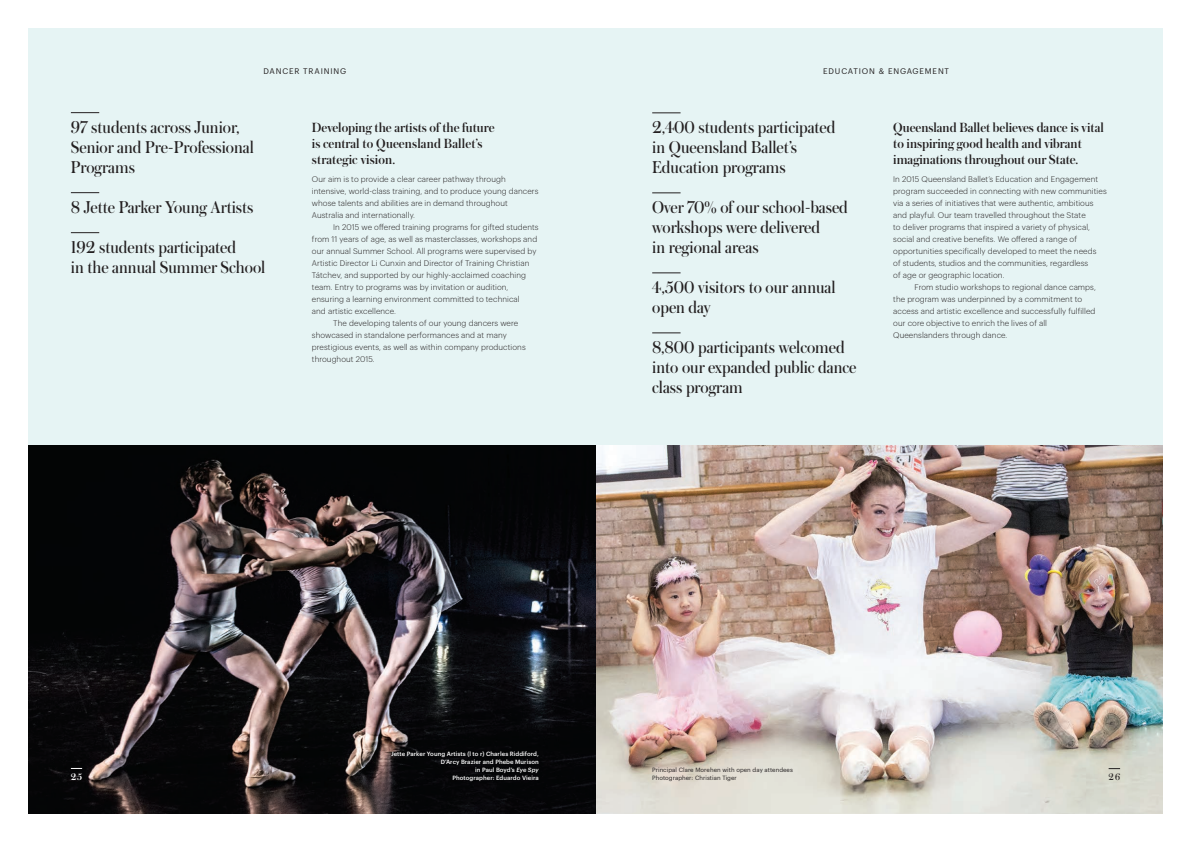
<style>
.page{position:relative;width:1191px;height:842px;background:#fff}
.page>*{position:absolute;margin:0;border:0;box-sizing:border-box;transform-origin:0 0}
.Body_Heading{font:18px/20px "Austin Cyr";color:#231f20}
.Table_Heading{font:500 14px/16px "Austin Cyr";color:#231f20}
.Page_Number{font:500 10px "Austin Cyr";color:#fff}
.t1{font:10px "Austin Cyr";color:#231f20}
.Body_Copy{font:300 8px/12px "Graphik";letter-spacing:.01em;color:#231f20}
.Page_Title{font:8px "Graphik";letter-spacing:.105em;color:#231f20}
.Folio{font:500 6px/8px "Graphik";letter-spacing:.01em;color:#fff;text-align:right}
.Folio-2{font:6px/8px "Graphik";letter-spacing:.01em;color:#231f20}
.s1{font-style:italic}
</style>
<div class="page">
<div style="left:28px;top:28px;width:1134px;height:786px;background:#e6f4f4"></div>
<img style="left:28px;top:445px;width:1134px;height:369px">
<svg style="left:1108px;top:768px;width:12px;height:1px"></svg>
<svg style="left:71px;top:112px;width:28px;height:1px"></svg>
<svg style="left:71px;top:192px;width:28px;height:1px"></svg>
<svg style="left:71px;top:232px;width:28px;height:1px"></svg>
<svg style="left:652px;top:113px;width:28px;height:1px"></svg>
<svg style="left:652px;top:193px;width:28px;height:1px"></svg>
<svg style="left:652px;top:273px;width:28px;height:1px"></svg>
<svg style="left:652px;top:333px;width:28px;height:1px"></svg>
<p class="Page_Title" style="left:263px;top:65px;width:84px">DANCER TRAINING</p>
<p class="Page_Title" style="left:823px;top:65px;width:127px">EDUCATION &amp; ENGAGEMENT</p>
<p class="Body_Heading" style="left:71px;top:117px;width:184px">97 students across Junior,<br>Senior and Pre-Professional<br>Programs</p>
<p class="Body_Heading" style="left:71px;top:197px;width:184px">8 Jette Parker Young Artists</p>
<p class="Body_Heading" style="left:71px;top:237px;width:196px">192 students participated<br>in the annual Summer School</p>
<p class="Table_Heading" style="left:312px;top:119px;width:184px">Developing the artists of the future is central to Queensland Ballet’s strategic vision.</p>
<p class="Body_Copy" style="left:312px;top:173px;width:228px">Our aim is to provide a clear career pathway through intensive, world-class training, and to produce young dancers whose talents and abilities are in demand throughout Australia and internationally.</p>
<p class="Body_Copy" style="left:312px;top:221px;width:228px;text-indent:21px">In 2015 we offered training programs for gifted students from 11 years of age, as well as masterclasses, workshops and our annual Summer School. All programs were supervised by Artistic Director Li Cunxin and Director of Training Christian Tátchev, and supported by our highly-acclaimed coaching team. Entry to programs was by invitation or audition, ensuring a learning environment committed to technical<br>and artistic excellence.</p>
<p class="Body_Copy" style="left:312px;top:317px;width:215px;text-indent:21px">The developing talents of our young dancers were showcased in standalone performances and at many prestigious events, as well as within company productions throughout 2015.</p>
<p class="Body_Heading" style="left:652px;top:117px;width:185px">2,400 students participated in Queensland Ballet’s<br>Education programs</p>
<p class="Body_Heading" style="left:652px;top:197px;width:197px">Over 70% of our school-based workshops were delivered<br>in regional areas</p>
<p class="Body_Heading" style="left:652px;top:277px;width:185px">4,500 visitors to our annual open day</p>
<p class="Body_Heading" style="left:652px;top:337px;width:206px">8,800 participants welcomed into our expanded public dance class program</p>
<p class="Table_Heading" style="left:893px;top:119px;width:212px">Queensland Ballet believes dance is vital to inspiring good health and vibrant imaginations throughout our State.</p>
<p class="Body_Copy" style="left:893px;top:173px;width:215px">In 2015 Queensland Ballet’s Education and Engagement program succeeded in connecting with new communities via a series of initiatives that were authentic, ambitious and playful. Our team travelled throughout the State<br>to deliver programs that inspired a variety of physical, social and creative benefits. We offered a range of opportunities specifically developed to meet the needs<br>of students, studios and the communities, regardless<br>of age or geographic location.</p>
<p class="Body_Copy" style="left:893px;top:281px;width:204px;text-indent:21px">From studio workshops to regional dance camps, the program was underpinned by a commitment to access and artistic excellence and successfully fulfilled our core objective to enrich the lives of all Queenslanders through dance.</p>
<p class="Folio" style="left:391px;top:749px;width:149px">Jette Parker Young Artists (l to r) Charles Riddiford, D’Arcy Brazier and Phebe Murison<br>in Paul Boyd’s <span class="s1">Eye Spy<br></span>Photographer: Eduardo Vieira</p>
<p class="Folio-2" style="left:652px;top:765px;width:142px">Principal Clare Morehen with open day attendees<br>Photographer: Christian Tiger</p>
<p class="Page_Number" style="left:71px;top:770px;width:13px">25</p>
<p class="t1" style="left:1108px;top:770px;width:13px">26</p>
</div>
